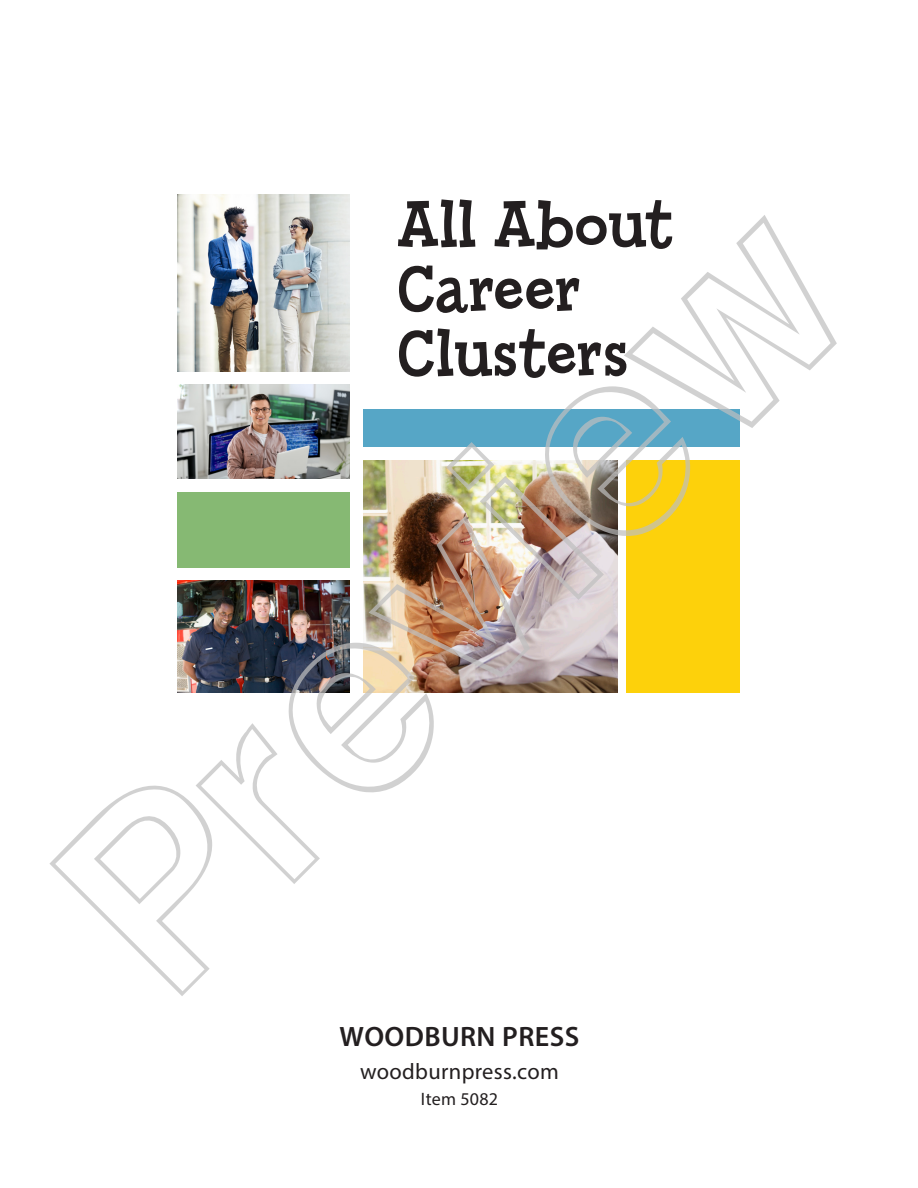
<style>
.page{position:relative;width:918px;height:1188px;background:#fff}
.page>*{position:absolute;margin:0;border:0;box-sizing:border-box;transform-origin:0 0}
.t1{font:256.8px "Aa Sans Outline";color:rgb(191 191 191/.71)}
.t2{font:64.5px/64.5px "Billy Serif";letter-spacing:.01em;color:#231f20}
.t3{font:600 28.2px "Myriad Pro";letter-spacing:.015em;color:#231f20}
.t4{font:22.5px "Myriad Pro";letter-spacing:.015em;color:#231f20}
.t5{font:18px "Myriad Pro";letter-spacing:.015em;color:#231f20}
</style>
<div class="page">
<img style="left:177px;top:194px;width:172px;height:177px">
<div style="left:363px;top:409px;width:377px;height:38px;background:#56a6c6"></div>
<img style="left:177px;top:384px;width:172px;height:95px">
<img style="left:363px;top:460px;width:254px;height:233px">
<div style="left:627px;top:460px;width:113px;height:233px;background:#fdd10b"></div>
<div style="left:177px;top:492px;width:172px;height:75px;background:#86b973"></div>
<img style="left:177px;top:580px;width:172px;height:113px">
<p class="t2" style="left:397px;top:194px;width:277px">All About<br>Career<br>Clusters</p>
<h1 class="t1" style="left:6px;top:833px;width:980px;rotate:-45deg">Preview</h1>
<p class="t3" style="left:340px;top:1019px;width:241px">WOODBURN PRESS</p>
<p class="t4" style="left:360px;top:1057px;width:200px">woodburnpress.com</p>
<p class="t5" style="left:421px;top:1088px;width:79px">Item 5082</p>
</div>
